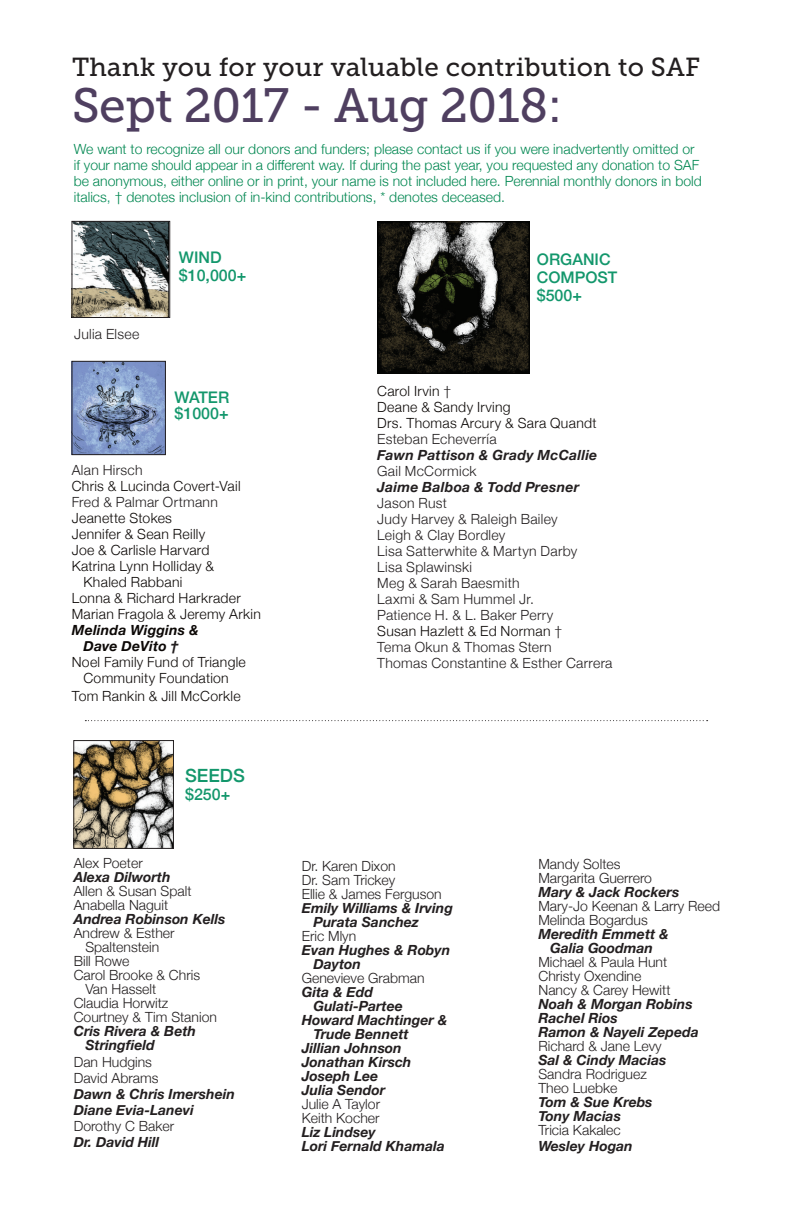
<style>
.page{position:relative;width:792px;height:1224px;background:#fff}
.page>*{position:absolute;margin:0;border:0;box-sizing:border-box;transform-origin:0 0}
.t1{font:48px "Museo Slab 500";letter-spacing:-.01em;color:#4f3f60}
.t2{font:26px "Museo Slab 500";letter-spacing:.01em;color:#231f20}
.t3{font:500 18.2px "Helvetica Neue";color:#13976c}
.t4{font:500 16px/18px "Helvetica Neue";color:#13976c}
.t5{font:300 14px/14px "Helvetica Neue";color:#231f20}
.t6{font:italic 700 14px/14px "Helvetica Neue";color:#231f20}
.t7{font:300 14px/16px "Helvetica Neue";color:#008751}
.t8{font:300 14px/16px "Helvetica Neue";letter-spacing:.02em;color:#231f20}
.t9{font:300 14px/16px "Helvetica Neue";letter-spacing:.02em;color:#0c0806}
.t10{font:italic 700 14px "Helvetica Neue";letter-spacing:.02em;color:#231f20}
.t11{font:italic 700 14px "Helvetica Neue";letter-spacing:.02em;color:#0c0806}
.s1{color:#13976c}
.s2{color:#231f20}
.s3{color:#0c0806}
</style>
<div class="page">
<svg style="left:85px;top:720px;width:623px;height:1px"></svg>
<img style="left:74px;top:223px;width:94px;height:93px">
<div style="left:72px;top:221px;width:98px;height:97px;border:1px solid #231f20"></div>
<img style="left:74px;top:363px;width:90px;height:90px">
<div style="left:72px;top:361px;width:94px;height:94px;border:1px solid #231f20"></div>
<img style="left:76px;top:742px;width:96px;height:105px">
<div style="left:74px;top:740px;width:100px;height:109px;border:1px solid #231f20"></div>
<img style="left:377px;top:221px;width:152px;height:152px">
<h2 class="t2" style="left:72px;top:52px;width:630px">Thank you for your valuable contribution to SAF</h2>
<h1 class="t1" style="left:72px;top:78px;width:492px">Sept 2017 - Aug 2018:</h1>
<p class="t7" style="left:74px;top:140px;width:630px">We want to recognize all our donors and funders; please contact us if you were inadvertently omitted or if your name should appear in a different way. If during the past year, you requested any donation to SAF be anonymous, either online or in print, your name is not included here. Perennial monthly donors in bold italics<span class="s1">,</span> † denotes inclusion of in-kind contributions, * denotes deceased.</p>
<p class="t8" style="left:74px;top:325px;width:67px">Julia Elsee</p>
<p class="t4" style="left:179px;top:247px;width:69px">WIND $10,000+</p>
<p class="t4" style="left:175px;top:388px;width:56px;line-height:16px">WATER $1000+</p>
<p class="t8" style="left:72px;top:461px;width:72px">Alan Hirsch</p>
<p class="t9" style="left:72px;top:477px;width:170px">Chris &amp; Lucinda Covert-Vail</p>
<p class="t8" style="left:72px;top:493px;width:148px">Fred &amp; Palmar Ortmann</p>
<p class="t9" style="left:72px;top:509px;width:102px">Jeanette Stokes</p>
<p class="t9" style="left:72px;top:525px;width:135px">Jennifer &amp; Sean Reilly</p>
<p class="t9" style="left:72px;top:541px;width:139px">Joe &amp; Carlisle Harvard</p>
<p class="t9" style="left:72px;top:557px;width:144px">Katrina Lynn Holliday &amp;</p>
<p class="t9" style="left:83px;top:573px;width:101px">Khaled Rabbani</p>
<p class="t9" style="left:72px;top:589px;width:171px">Lonna &amp; Richard Harkrader</p>
<p class="t9" style="left:72px;top:605px;width:191px">Marian Fragola &amp; Jeremy Arkin</p>
<p class="t11" style="left:72px;top:619px;width:128px">Melinda Wiggins &amp;</p>
<p class="t11" style="left:83px;top:635px;width:97px">Dave DeVito <span class="s2">†</span></p>
<p class="t9" style="left:72px;top:653px;width:176px">Noel Family Fund of Triangle</p>
<p class="t9" style="left:83px;top:669px;width:147px">Community Foundation</p>
<p class="t9" style="left:72px;top:687px;width:170px">Tom Rankin &amp; Jill McCorkle</p>
<h3 class="t3" style="left:185px;top:761px;width:61px">SEEDS</h3>
<p class="t4" style="left:185px;top:784px;width:47px">$250+</p>
<p class="t5" style="left:74px;top:855px;width:70px">Alex Poeter</p>
<p class="t6" style="left:74px;top:871px;width:98px">Alexa Dilworth</p>
<p class="t5" style="left:74px;top:883px;width:119px">Allen &amp; Susan Spalt<br>Anabella Naguit</p>
<p class="t6" style="left:74px;top:913px;width:153px">Andrea Robinson Kells</p>
<p class="t5" style="left:74px;top:925px;width:102px">Andrew &amp; Esther</p>
<p class="t5" style="left:85px;top:939px;width:75px">Spaltenstein</p>
<p class="t5" style="left:74px;top:953px;width:57px">Bill Rowe</p>
<p class="t5" style="left:74px;top:967px;width:128px">Carol Brooke &amp; Chris</p>
<p class="t5" style="left:85px;top:981px;width:72px">Van Hasselt</p>
<p class="t5" style="left:74px;top:995px;width:96px">Claudia Horwitz</p>
<p class="t5" style="left:74px;top:1009px;width:145px">Courtney &amp; Tim Stanion</p>
<p class="t6" style="left:85px;top:1025px;width:112px;text-indent:-12px">Cris Rivera &amp; Beth<br>Stringfield</p>
<p class="t5" style="left:74px;top:1052px;width:86px;line-height:16px">Dan Hudgins<br>David Abrams</p>
<p class="t6" style="left:74px;top:1086px;width:163px;line-height:16px">Dawn &amp; Chris Imershein<br>Diane Evia-Lanevi</p>
<p class="t5" style="left:74px;top:1118px;width:102px">Dorothy C Baker</p>
<p class="t6" style="left:74px;top:1135px;width:87px">Dr. David Hill</p>
<p class="t4" style="left:537px;top:249px;width:82px">ORGANIC<br>COMPOST $500+</p>
<p class="t9" style="left:377px;top:382px;width:221px">Carol Irvin <span class="s2">†<br></span>Deane &amp; Sandy Irving<br>Drs. Thomas Arcury &amp; Sara Quandt</p>
<p class="t8" style="left:377px;top:430px;width:121px">Esteban Echeverría</p>
<p class="t10" style="left:377px;top:444px;width:222px">Fawn Pattison &amp; Grady McCallie</p>
<p class="t8" style="left:377px;top:462px;width:101px">Gail McCormick</p>
<p class="t10" style="left:377px;top:476px;width:203px">Jaime Balboa &amp; Todd Presner</p>
<p class="t8" style="left:377px;top:494px;width:237px">Jason Rust<br>Judy Harvey &amp; Raleigh Bailey<br>Leigh &amp; Clay Bordley<br>Lisa Satterwhite &amp; Martyn Darby<br>Lisa Splawinski<br>Meg &amp; Sarah Baesmith<br>Laxmi &amp; Sam Hummel Jr.<br>Patience H. &amp; L. Baker Perry<br><span class="s3">Susan Hazlett &amp; Ed Norman</span> †<br>Tema Okun &amp; Thomas Stern<br>Thomas Constantine &amp; Esther Carrera</p>
<p class="t5" style="left:302px;top:858px;width:142px">Dr. Karen Dixon<br>Dr. Sam Trickey<br>Ellie &amp; James Ferguson</p>
<p class="t6" style="left:313px;top:901px;width:141px;text-indent:-12px">Emily Williams &amp; Irving<br>Purata Sanchez</p>
<p class="t5" style="left:302px;top:928px;width:56px">Eric Mlyn</p>
<p class="t6" style="left:313px;top:943px;width:138px;text-indent:-12px">Evan Hughes &amp; Robyn<br>Dayton</p>
<p class="t5" style="left:302px;top:970px;width:124px">Genevieve Grabman</p>
<p class="t6" style="left:302px;top:985px;width:73px">Gita &amp; Edd</p>
<p class="t6" style="left:313px;top:999px;width:91px">Gulati-Partee</p>
<p class="t6" style="left:302px;top:1013px;width:147px">Howard Machtinger &amp;</p>
<p class="t6" style="left:313px;top:1027px;width:97px">Trude Bennett</p>
<p class="t6" style="left:302px;top:1041px;width:102px">Jillian Johnson</p>
<p class="t6" style="left:302px;top:1055px;width:111px">Jonathan Kirsch</p>
<p class="t6" style="left:302px;top:1069px;width:78px">Joseph Lee</p>
<p class="t6" style="left:302px;top:1083px;width:85px">Julia Sendor</p>
<p class="t5" style="left:302px;top:1096px;width:80px">Julie A Taylor<br>Keith Kocher</p>
<p class="t6" style="left:302px;top:1125px;width:145px">Liz Lindsey<br>Lori Fernald Khamala</p>
<p class="t5" style="left:538px;top:856px;width:115px">Mandy Soltes<br>Margarita Guerrero</p>
<p class="t6" style="left:538px;top:885px;width:142px">Mary &amp; Jack Rockers</p>
<p class="t5" style="left:538px;top:898px;width:183px">Mary-Jo Keenan &amp; Larry Reed<br>Melinda Bogardus</p>
<p class="t6" style="left:538px;top:927px;width:132px;text-align:center">Meredith Emmett &amp;<br>Galia Goodman</p>
<p class="t5" style="left:538px;top:954px;width:134px">Michael &amp; Paula Hunt<br>Christy Oxendine<br>Nancy &amp; Carey Hewitt</p>
<p class="t6" style="left:538px;top:997px;width:162px">Noah &amp; Morgan Robins<br>Rachel Rios<br>Ramon &amp; Nayeli Zepeda</p>
<p class="t5" style="left:538px;top:1038px;width:125px">Richard &amp; Jane Levy</p>
<p class="t6" style="left:538px;top:1053px;width:129px">Sal &amp; Cindy Macias</p>
<p class="t5" style="left:538px;top:1066px;width:110px">Sandra Rodriguez<br>Theo Luebke</p>
<p class="t6" style="left:538px;top:1095px;width:116px">Tom &amp; Sue Krebs<br>Tony Macias</p>
<p class="t5" style="left:538px;top:1122px;width:84px">Tricia Kakalec</p>
<p class="t6" style="left:538px;top:1139px;width:96px">Wesley Hogan</p>
</div>
